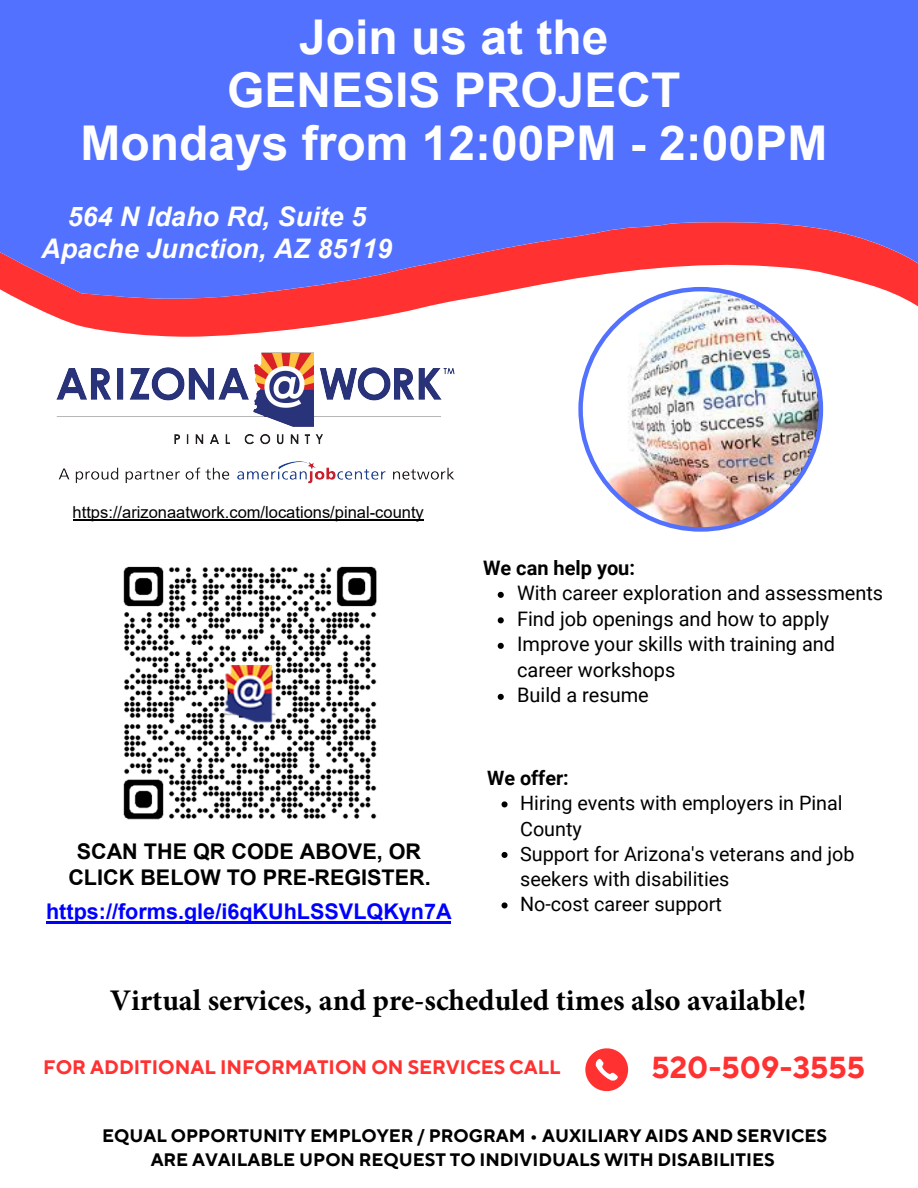
<style>
.page{position:relative;width:918px;height:1188px;background:#fff}
.page>*{position:absolute;margin:0;border:0;box-sizing:border-box;transform-origin:0 0}
.t1{font:700 48px/53.1px "Arial";color:#fff;text-align:center}
.t2{font:700 30.3px "TT Norms Pro";color:#ff3131}
.t3{font:700 30px "Minion Pro";color:#000}
.t4{font:italic 700 27px/32.4px "Arial";color:#fff;text-align:center}
.t5{font:700 21.6px/26px "Arial";color:#000;text-align:center}
.t6{font:700 21.6px "Arial";color:#00f}
.t7{font:19.95px/25.5px "Roboto";color:#000}
.t8{font:700 19.95px "Roboto";color:#000}
.t9{font:19.8px/25.2px "Roboto";color:#000}
.t10{font:700 19.8px "Roboto";color:#000}
.t11{font:700 19.5px "TT Norms Pro";color:#ff3131}
.t12{font:700 18px/24.8px "TT Norms Pro";color:#000;text-align:center}
.t13{font:16.5px "Arial";color:#000}
</style>
<div class="page">
<svg style="left:58px;top:318px;width:313px;height:19px;fill:#ff3131"></svg>
<svg style="left:0;top:0;width:918px;height:318px;background:#6e6fe6"></svg>
<svg style="left:585px;top:1048px;width:43px;height:43px"></svg>
<img style="left:578px;top:287px;width:245px;height:245px">
<svg style="left:498px;top:592px;width:6px;height:6px"></svg>
<svg style="left:498px;top:617px;width:6px;height:6px"></svg>
<svg style="left:498px;top:643px;width:6px;height:6px"></svg>
<svg style="left:498px;top:694px;width:6px;height:6px"></svg>
<svg style="left:502px;top:801px;width:6px;height:6px"></svg>
<svg style="left:502px;top:852px;width:6px;height:6px"></svg>
<svg style="left:502px;top:902px;width:6px;height:6px"></svg>
<hr style="left:46px;top:921px;width:405px;height:2px;background:#00f">
<img style="left:123px;top:566px;width:254px;height:254px">
<hr style="left:73px;top:520px;width:351px;height:1px;background:#000">
<img style="left:56px;top:352px;width:399px;height:132px">
<p class="t1" style="left:80px;top:11px;width:748px">Join us at the<br>GENESIS PROJECT<br>Mondays from 12:00PM - 2:00PM</p>
<h3 class="t4" style="left:41px;top:201px;width:353px">564 N Idaho Rd, Suite 5<br>Apache Junction, AZ 85119</h3>
<p class="t13" style="left:73px;top:500px;width:353px">https://arizonaatwork.com/locations/pinal-county</p>
<p class="t5" style="left:68px;top:839px;width:364px">SCAN THE QR CODE ABOVE, OR<br>CLICK BELOW TO PRE-REGISTER.</p>
<p class="t6" style="left:46px;top:896px;width:407px">https://forms.gle/i6qKUhLSSVLQKyn7A</p>
<p class="t8" style="left:483px;top:556px;width:153px">We can help you:</p>
<p class="t7" style="left:517px;top:581px;width:368px">With career exploration and assessments</p>
<p class="t7" style="left:517px;top:606px;width:314px">Find job openings and how to apply</p>
<p class="t7" style="left:517px;top:632px;width:320px">Improve your skills with training and career workshops</p>
<p class="t7" style="left:517px;top:683px;width:133px">Build a resume</p>
<p class="t10" style="left:487px;top:766px;width:83px">We offer:</p>
<p class="t9" style="left:520px;top:791px;width:336px">Hiring events with employers in Pinal<br>County<br>Support for Arizona's veterans and job seekers with disabilities<br>No-cost career support</p>
<h3 class="t3" style="left:110px;top:979px;width:698px">Virtual services, and pre-scheduled times also available!</h3>
<p class="t11" style="left:43px;top:1055px;width:519px">FOR ADDITIONAL INFORMATION ON SERVICES CALL</p>
<p class="t2" style="left:652px;top:1049px;width:215px">520-509-3555</p>
<p class="t12" style="left:102px;top:1124px;width:726px">EQUAL OPPORTUNITY EMPLOYER / PROGRAM • AUXILIARY AIDS AND SERVICES<br>ARE AVAILABLE UPON REQUEST TO INDIVIDUALS WITH DISABILITIES</p>
</div>
